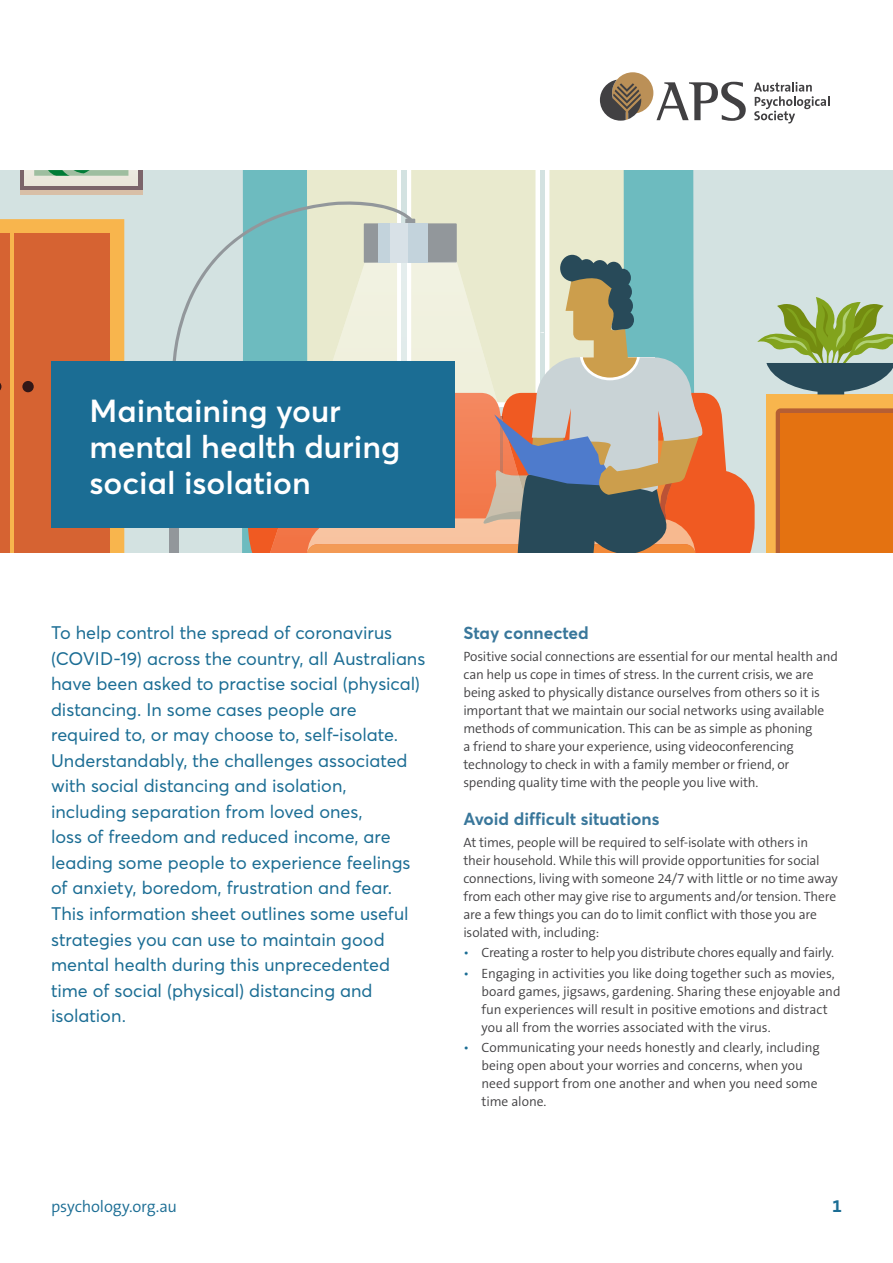
<style>
.page{position:relative;width:893px;height:1263px;background:#fff}
.page>*{position:absolute;margin:0;border:0;box-sizing:border-box;transform-origin:0 0}
.t1{font:600 31.5px/36px "Averta Std";color:#fff}
.t2{font:18px/25.5px "Averta Std";color:#1b6d94}
.t3{font:700 18px "The Sans B W7";color:#1b6d94}
.t4{font:700 17.25px "Averta Std";color:#39779b}
.t5{font:300 16.5px "The Sans B W4";letter-spacing:-.01em;color:#1b6d94}
.t6{font:300 13.5px/18px "The Sans B W4";letter-spacing:-.01em;color:#414042}
.s1{color:#1b6d94}
</style>
<div class="page">
<svg style="left:600px;top:72px;width:146px;height:49px"></svg>
<svg style="left:754px;top:82px;width:75px;height:41px"></svg>
<div style="left:0;top:170px;width:893px;height:383px;background:#d3e2e1"></div>
<div style="left:20px;top:170px;width:123px;height:25px;background:#d8bfa7"></div>
<svg style="left:20px;top:170px;width:123px;height:20px"></svg>
<div style="left:25px;top:170px;width:113px;height:15px;background:#ebe7dc"></div>
<svg style="left:34px;top:170px;width:94px;height:6px"></svg>
<svg style="left:172px;top:233px;width:70px;height:128px"></svg>
<div style="left:169px;top:425px;width:10px;height:128px;background:#92979b"></div>
<svg style="left:0;top:219px;width:124px;height:334px;background:#db7136"></svg>
<div style="left:22px;top:381px;width:12px;height:11px;background:#321717;border-radius:50%"></div>
<svg style="left:242px;top:170px;width:651px;height:383px"></svg>
<div style="left:51px;top:361px;width:404px;height:167px;background:#1b6d94"></div>
<h1 class="t1" style="left:90px;top:392px;width:312px">Maintaining your mental health during social isolation</h1>
<p class="t2" style="left:51px;top:620px;width:376px">To help control the spread of coronavirus (COVID-19) across the country, all Australians have been asked to practise social (physical) distancing. In some cases people are required to, or may choose to, self-isolate.<br>Understandably, the challenges associated with social distancing and isolation, including separation from loved ones,<br>loss of freedom and reduced income, are leading some people to experience feelings of anxiety, boredom, frustration and fear.<br>This information sheet outlines some useful strategies you can use to maintain good mental health during this unprecedented time of social (physical) distancing and isolation.</p>
<p class="t4" style="left:463px;top:622px;width:127px">Stay connected</p>
<p class="t6" style="left:463px;top:648px;width:376px">Positive social connections are essential for our mental health and can help us cope in times of stress. In the current crisis, we are being asked to physically distance ourselves from others so it is important that we maintain our social networks using available methods of communication. This can be as simple as phoning<br>a friend to share your experience, using videoconferencing technology to check in with a family member or friend, or spending quality time with the people you live with.</p>
<p class="t4" style="left:463px;top:808px;width:197px">Avoid difficult situations</p>
<p class="t6" style="left:463px;top:834px;width:376px">At times, people will be required to self-isolate with others in their household. While this will provide opportunities for social connections, living with someone 24/7 with little or no time away from each other may give rise to arguments and/or tension. There are a few things you can do to limit conflict with those you are isolated with, including:</p>
<p class="t6" style="left:463px;top:944px;width:372px"><span class="s1">•</span> Creating a roster to help you distribute chores equally and fairly.</p>
<p class="t6" style="left:481px;top:964px;width:360px;text-indent:-18px"><span class="s1">•</span> Engaging in activities you like doing together such as movies, board games, jigsaws, gardening. Sharing these enjoyable and fun experiences will result in positive emotions and distract you all from the worries associated with the virus.</p>
<p class="t6" style="left:481px;top:1038px;width:340px;text-indent:-18px"><span class="s1">•</span> Communicating your needs honestly and clearly, including being open about your worries and concerns, when you need support from one another and when you need some time alone.</p>
<p class="t5" style="left:51px;top:1195px;width:127px">psychology.org.au</p>
<h2 class="t3" style="left:832px;top:1194px;width:11px">1</h2>
</div>
